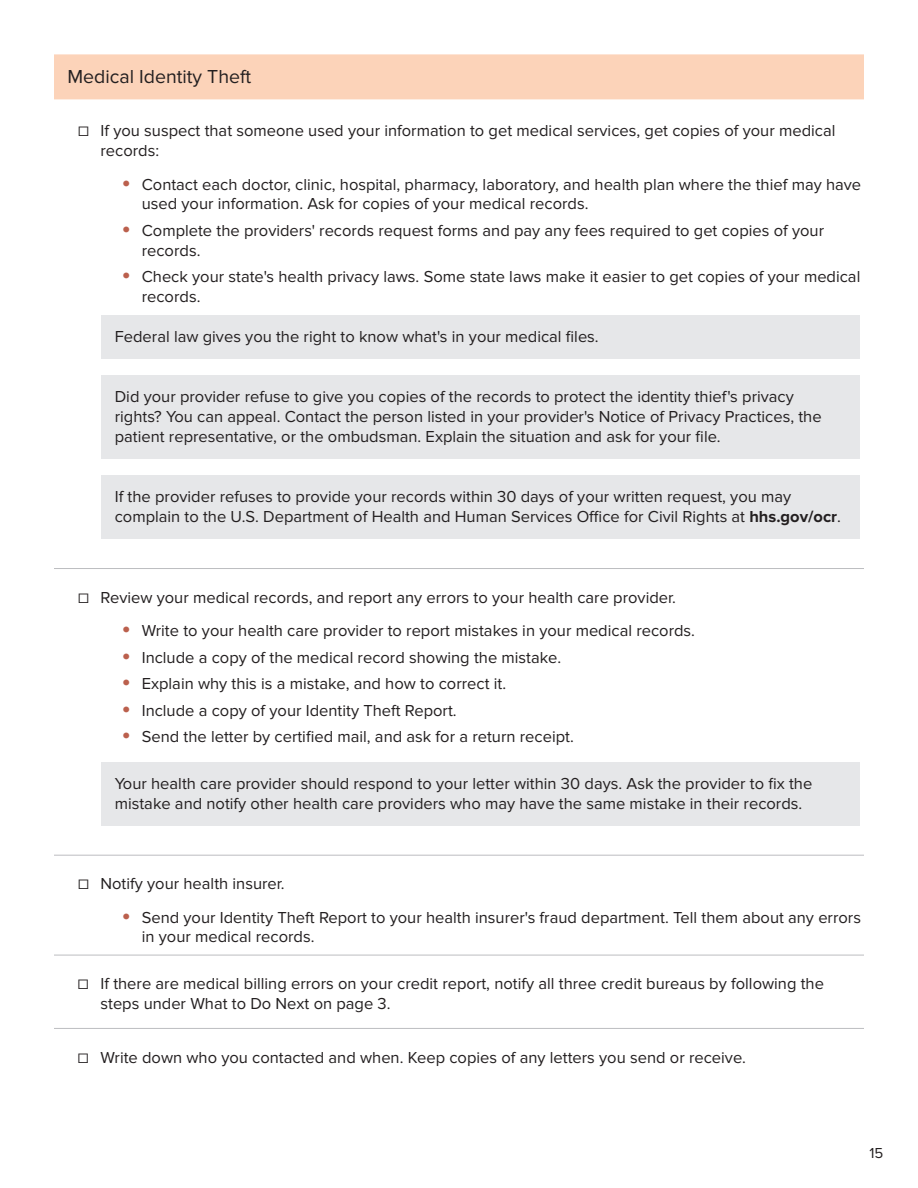
<style>
.page{position:relative;width:918px;height:1188px;background:#fff}
.page>*{position:absolute;margin:0;border:0;box-sizing:border-box;transform-origin:0 0}
.t1{font:19.5px "Proxima Nova";color:#231f20}
.t2{font:16.5px/19.8px "Proxima Nova";color:#231f20}
.t3{font:15px "Proxima Nova";color:#231f20}
.s1{font-size:27px;color:#bb604d}
.s2{font-weight:700}
</style>
<div class="page">
<div style="left:54px;top:54px;width:810px;height:45px;background:#fcd3b9"></div>
<div style="left:101px;top:316px;width:759px;height:43px;background:#e6e7e9"></div>
<div style="left:101px;top:376px;width:759px;height:83px;background:#e6e7e9"></div>
<div style="left:101px;top:476px;width:759px;height:63px;background:#e6e7e9"></div>
<hr style="left:54px;top:568px;width:810px;height:1px;background:#bcbdc0">
<div style="left:101px;top:762px;width:759px;height:64px;background:#e6e7e9"></div>
<hr style="left:54px;top:855px;width:810px;height:1px;background:#bcbdc0">
<hr style="left:54px;top:955px;width:810px;height:1px;background:#bcbdc0">
<hr style="left:54px;top:1028px;width:810px;height:1px;background:#bcbdc0">
<p class="t1" style="left:68px;top:65px;width:185px">Medical Identity Theft</p>
<p class="t2" style="left:101px;top:121px;width:736px;text-indent:-23px">☐ If you suspect that someone used your information to get medical services, get copies of your medical records:</p>
<p class="t2" style="left:142px;top:174px;width:721px;text-indent:-20px"><span class="s1">•</span> Contact each doctor, clinic, hospital, pharmacy, laboratory, and health plan where the thief may have used your information. Ask for copies of your medical records.</p>
<p class="t2" style="left:142px;top:221px;width:684px;text-indent:-20px"><span class="s1">•</span> Complete the providers' records request forms and pay any fees required to get copies of your records.</p>
<p class="t2" style="left:142px;top:267px;width:720px;text-indent:-20px"><span class="s1">•</span> Check your state's health privacy laws. Some state laws make it easier to get copies of your medical records.</p>
<p class="t2" style="left:115px;top:327px;width:486px">Federal law gives you the right to know what's in your medical files.</p>
<p class="t2" style="left:115px;top:387px;width:708px">Did your provider refuse to give you copies of the records to protect the identity thief's privacy rights? You can appeal. Contact the person listed in your provider's Notice of Privacy Practices, the patient representative, or the ombudsman. Explain the situation and ask for your file.</p>
<p class="t2" style="left:115px;top:487px;width:728px">If the provider refuses to provide your records within 30 days of your written request, you may complain to the U.S. Department of Health and Human Services Office for Civil Rights at <span class="s2">hhs.gov/ocr</span>.</p>
<p class="t2" style="left:78px;top:588px;width:600px">☐ Review your medical records, and report any errors to your health care provider.</p>
<p class="t2" style="left:122px;top:621px;width:575px"><span class="s1">•</span> Write to your health care provider to report mistakes in your medical records.</p>
<p class="t2" style="left:122px;top:647px;width:441px"><span class="s1">•</span> Include a copy of the medical record showing the mistake.</p>
<p class="t2" style="left:122px;top:674px;width:386px"><span class="s1">•</span> Explain why this is a mistake, and how to correct it.</p>
<p class="t2" style="left:122px;top:700px;width:337px"><span class="s1">•</span> Include a copy of your Identity Theft Report.</p>
<p class="t2" style="left:122px;top:727px;width:454px"><span class="s1">•</span> Send the letter by certified mail, and ask for a return receipt.</p>
<p class="t2" style="left:115px;top:774px;width:699px">Your health care provider should respond to your letter within 30 days. Ask the provider to fix the mistake and notify other health care providers who may have the same mistake in their records.</p>
<p class="t2" style="left:78px;top:874px;width:208px">☐ Notify your health insurer.</p>
<p class="t2" style="left:142px;top:907px;width:721px;text-indent:-20px"><span class="s1">•</span> Send your Identity Theft Report to your health insurer's fraud department. Tell them about any errors in your medical records.</p>
<p class="t2" style="left:100px;top:974px;width:725px;text-indent:-23px">☐ If there are medical billing errors on your credit report, notify all three credit bureaus by following the steps under What to Do Next on page 3.</p>
<p class="t2" style="left:78px;top:1047px;width:670px">☐ Write down who you contacted and when. Keep copies of any letters you send or receive.</p>
<p class="t3" style="left:870px;top:1144px;width:15px">15</p>
</div>
